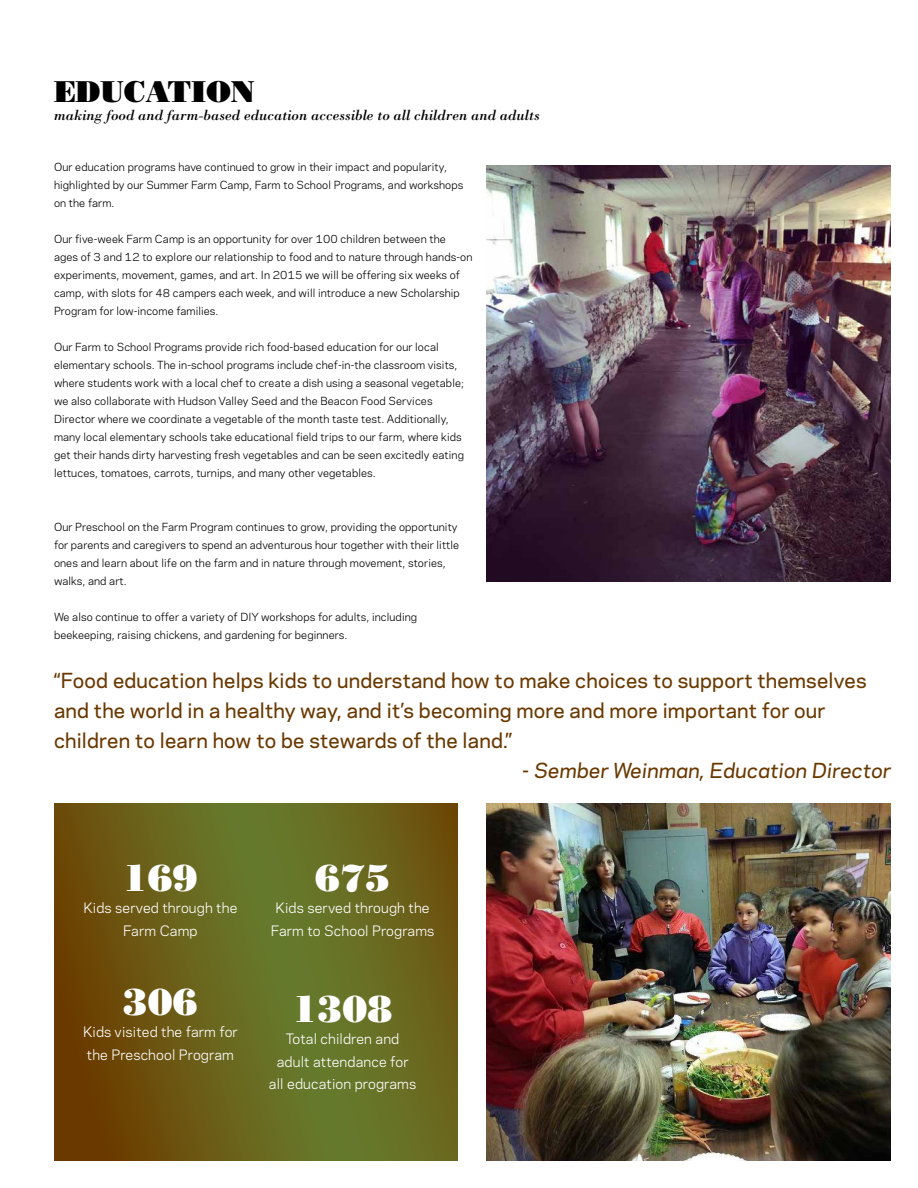
<style>
.page{position:relative;width:918px;height:1188px;background:#fff}
.page>*{position:absolute;margin:0;border:0;box-sizing:border-box;transform-origin:0 0}
.t1{font:37.5px "Bodoni Std Poster";color:#fff}
.t2{font:30px "Bodoni Std Poster";color:#000}
.t3{font:500 19.5px/30px "Galaxie Polaris";letter-spacing:.01em;color:#6a3900}
.t4{font:italic 500 19.5px "Galaxie Polaris";letter-spacing:.01em;color:#6a3900}
.t5{font:italic 15px "Bodoni Std";color:#000}
.t6{font:13.5px/22.5px "Galaxie Polaris";letter-spacing:.01em;color:#fff;text-align:center}
.t7{font:10.5px/18px "Galaxie Polaris";letter-spacing:.01em;color:#000}
</style>
<div class="page">
<svg style="left:54px;top:804px;width:403px;height:357px;background:#69621b"></svg>
<img style="left:486px;top:804px;width:405px;height:357px">
<img style="left:486px;top:165px;width:405px;height:416px">
<h2 class="t2" style="left:54px;top:73px;width:202px">EDUCATION</h2>
<h3 class="t5" style="left:54px;top:106px;width:487px">making food and farm-based education accessible to all children and adults</h3>
<p class="t7" style="left:54px;top:158px;width:411px">Our education programs have continued to grow in their impact and popularity, highlighted by our Summer Farm Camp, Farm to School Programs, and workshops on the farm.</p>
<p class="t7" style="left:54px;top:230px;width:420px">Our five-week Farm Camp is an opportunity for over 100 children between the ages of 3 and 12 to explore our relationship to food and to nature through hands-on experiments, movement, games, and art. In 2015 we will be offering six weeks of camp, with slots for 48 campers each week, and will introduce a new Scholarship Program for low-income families.</p>
<p class="t7" style="left:54px;top:338px;width:412px">Our Farm to School Programs provide rich food-based education for our local elementary schools. The in-school programs include chef-in-the classroom visits, where students work with a local chef to create a dish using a seasonal vegetable; we also collaborate with Hudson Valley Seed and the Beacon Food Services Director where we coordinate a vegetable of the month taste test. Additionally, many local elementary schools take educational field trips to our farm, where kids get their hands dirty harvesting fresh vegetables and can be seen excitedly eating lettuces, tomatoes, carrots, turnips, and many other vegetables.</p>
<p class="t7" style="left:54px;top:518px;width:407px">Our Preschool on the Farm Program continues to grow, providing the opportunity for parents and caregivers to spend an adventurous hour together with their little ones and learn about life on the farm and in nature through movement, stories, walks, and art.</p>
<p class="t7" style="left:54px;top:608px;width:365px">We also continue to offer a variety of DIY workshops for adults, including beekeeping, raising chickens, and gardening for beginners.</p>
<h3 class="t3" style="left:54px;top:665px;width:814px">“Food education helps kids to understand how to make choices to support themselves and the world in a healthy way, and it’s becoming more and more important for our children to learn how to be stewards of the land.”</h3>
<h3 class="t4" style="left:522px;top:756px;width:371px">- Sember Weinman, Education Director</h3>
<h1 class="t1" style="left:123px;top:855px;width:77px">169</h1>
<p class="t6" style="left:83px;top:896px;width:155px">Kids served through the<br>Farm Camp</p>
<h1 class="t1" style="left:123px;top:979px;width:77px">306</h1>
<p class="t6" style="left:83px;top:1020px;width:156px;text-align:left">Kids visited the farm for the Preschool Program</p>
<h1 class="t1" style="left:315px;top:855px;width:77px">675</h1>
<p class="t6" style="left:271px;top:896px;width:165px">Kids served through the<br>Farm to School Programs</p>
<h1 class="t1" style="left:293px;top:986px;width:102px">1308</h1>
<p class="t6" style="left:269px;top:1027px;width:149px">Total children and adult attendance for all education programs</p>
</div>
